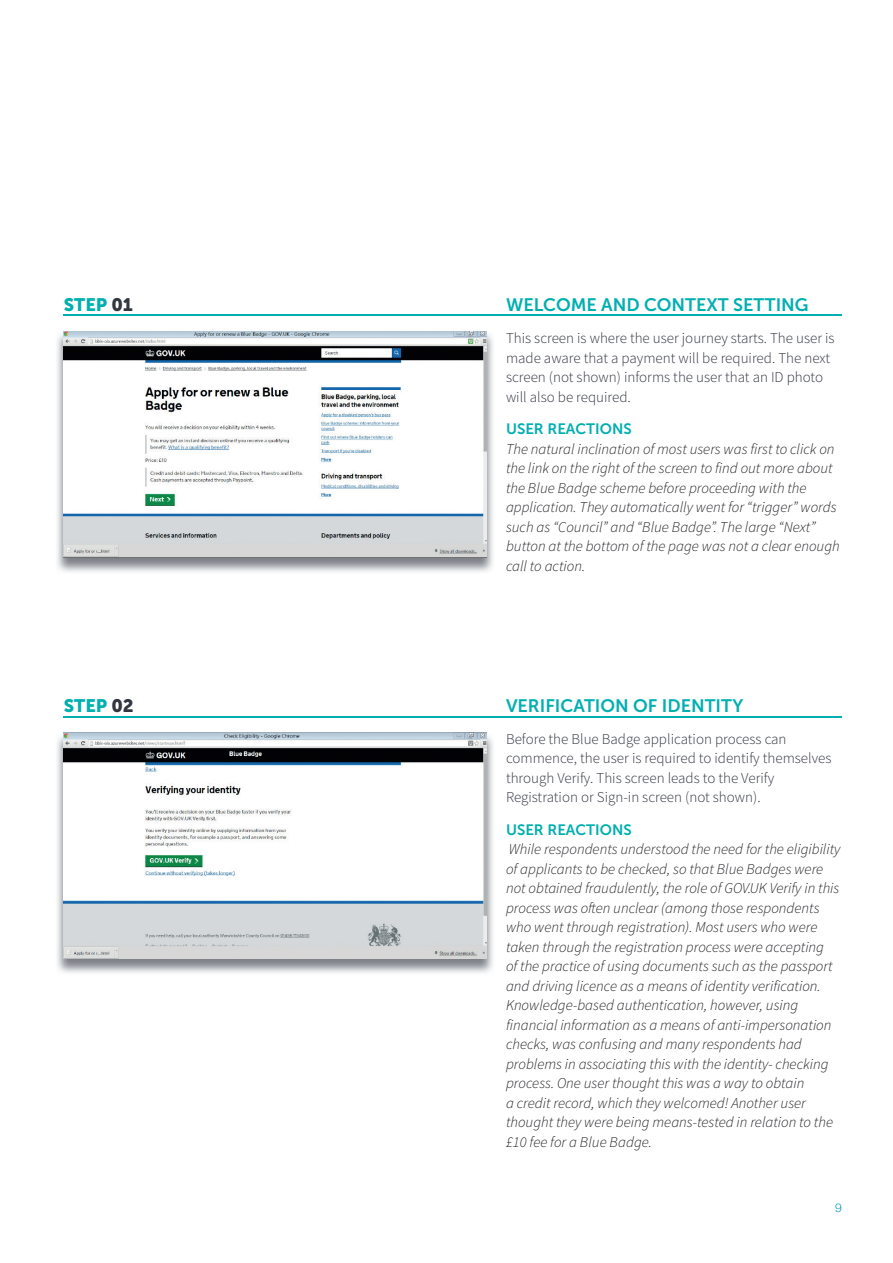
<style>
.page{position:relative;width:893px;height:1263px;background:#fff}
.page>*{position:absolute;margin:0;border:0;box-sizing:border-box;transform-origin:0 0}
.t1{font:18px "Museo Sans 700";color:#00afb0}
.t2{font:18px "Museo Sans 900";color:#00afb0}
.t3{font:italic 300 15px/19.5px "Source Sans Pro";color:#222227}
.t4{font:300 15px/19.5px "Source Sans Pro";color:#323640}
.t5{font:15px "Museo Sans 700";color:#00afb0}
.t6{font:300 12px "Helvetica Neue";color:#0097b4}
.s1{color:#323640}
</style>
<div class="page">
<img style="left:57px;top:733px;width:436px;height:240px">
<img style="left:64px;top:733px;width:423px;height:225px">
<hr style="left:64px;top:716px;width:778px;height:2px;background:#00afb0">
<img style="left:57px;top:332px;width:436px;height:240px">
<img style="left:64px;top:331px;width:423px;height:226px">
<hr style="left:64px;top:315px;width:778px;height:1px;background:#00afb0">
<p class="t2" style="left:64px;top:295px;width:71px">STEP <span class="s1">01</span></p>
<p class="t2" style="left:64px;top:695px;width:72px">STEP <span class="s1">02</span></p>
<p class="t1" style="left:506px;top:295px;width:304px">WELCOME AND CONTEXT SETTING</p>
<p class="t4" style="left:506px;top:329px;width:330px">This screen is where the user journey starts. The user is made aware that a payment will be required. The next screen (not shown) informs the user that an ID photo will also be required.</p>
<p class="t5" style="left:506px;top:421px;width:127px">USER REACTIONS</p>
<p class="t3" style="left:506px;top:439px;width:335px">The natural inclination of most users was first to click on the link on the right of the screen to find out more about the Blue Badge scheme before proceeding with the application. They automatically went for “trigger” words such as “Council” and “Blue Badge”. The large “Next” button at the bottom of the page was not a clear enough call to action.</p>
<p class="t1" style="left:506px;top:695px;width:239px">VERIFICATION OF IDENTITY</p>
<p class="t4" style="left:506px;top:729px;width:327px">Before the Blue Badge application process can commence, the user is required to identify themselves through Verify. This screen leads to the Verify Registration or Sign-in screen (not shown).</p>
<p class="t5" style="left:506px;top:821px;width:127px">USER REACTIONS</p>
<p class="t3" style="left:506px;top:839px;width:336px">While respondents understood the need for the eligibility of applicants to be checked, so that Blue Badges were not obtained fraudulently, the role of GOV.UK Verify in this process was often unclear (among those respondents who went through registration). Most users who were taken through the registration process were accepting<br>of the practice of using documents such as the passport and driving licence as a means of identity verification.<br>Knowledge-based authentication, however, using financial information as a means of anti-impersonation checks, was confusing and many respondents had problems in associating this with the identity- checking process. One user thought this was a way to obtain<br>a credit record, which they welcomed! Another user thought they were being means-tested in relation to the £10 fee for a Blue Badge.</p>
<p class="t6" style="left:835px;top:1200px;width:8px">9</p>
</div>
